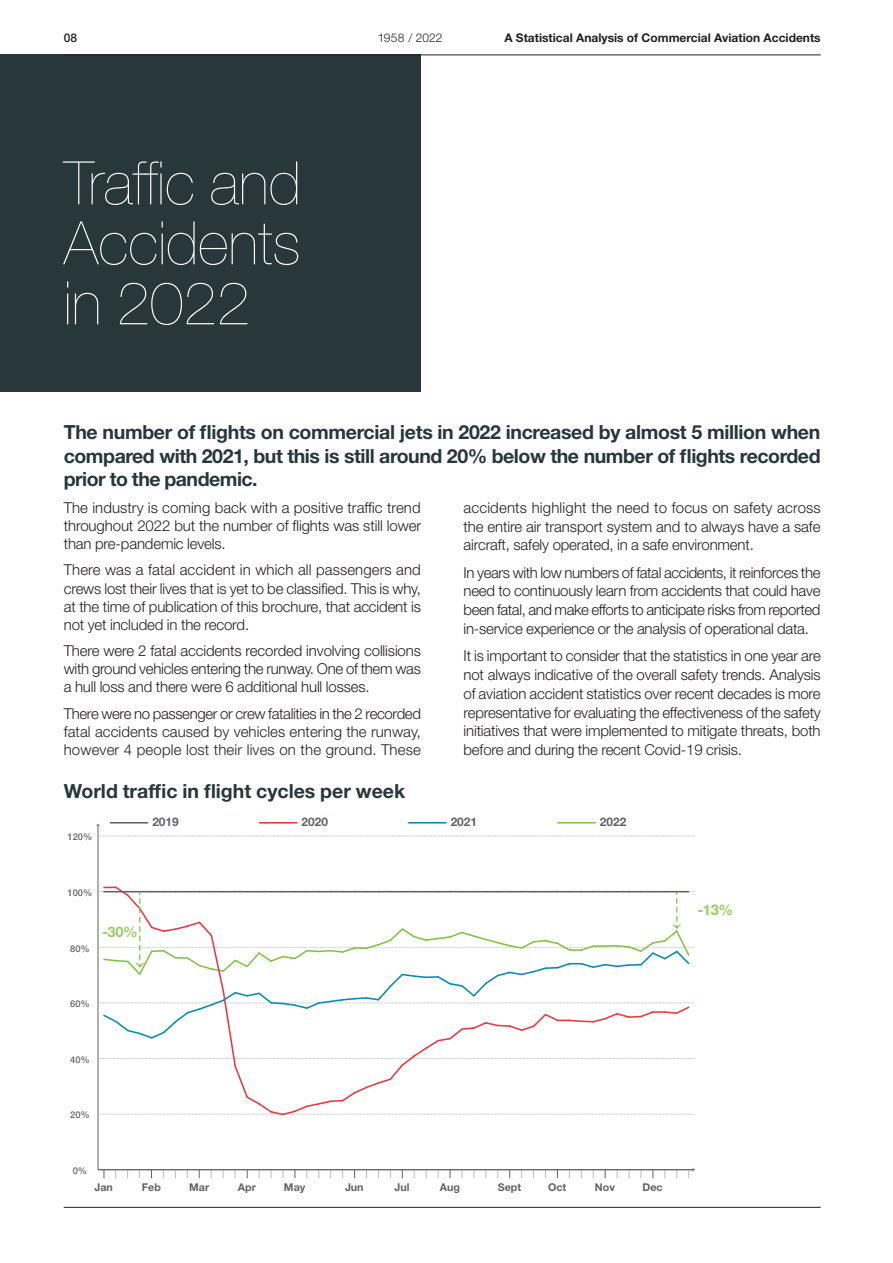
<style>
.page{position:relative;width:893px;height:1263px;background:#fff}
.page>*{position:absolute;margin:0;border:0;box-sizing:border-box;transform-origin:0 0}
.t1{font:200 60px/60px "Helvetica Neue LT Std";color:#fff;text-align:justify}
.t2{font:700 19.5px/23.4px "Helvetica Neue LT Std";letter-spacing:-.025em;color:#27373c;text-align:justify}
.t3{font:700 19.5px "Helvetica Neue LT Std";color:#27373c}
.t4{font:300 15px/18.8px "Helvetica Neue LT Std";letter-spacing:-.01em;color:#231f20;text-align:justify}
.t5{font:700 14.55px "Helvetica Neue LT Std";color:#9acd62}
.t6{font:700 12px "Helvetica Neue LT Std";color:#231f20}
.t7{font:300 12px "Helvetica Neue LT Std";letter-spacing:.01em;color:#231f20}
.t8{font:500 12px "Helvetica Neue LT Std";color:#231f20}
.t9{font:700 11.85px "Helvetica Neue LT Std";color:#636366}
.t10{font:700 10.65px "Helvetica Neue LT Std";color:#636366}
.t11{font:500 9.3px "Helvetica Neue LT Std";color:#636366}
</style>
<div class="page">
<hr style="left:98px;top:824px;width:1px;height:346px;background:#636366">
<hr style="left:98px;top:1169px;width:596px;height:1px;background:#636366">
<svg style="left:688px;top:1168px;width:7px;height:10px"></svg>
<svg style="left:98px;top:836px;width:597px;height:1px"></svg>
<hr style="left:558px;top:822px;width:37px;height:1px;background:#81c340">
<hr style="left:409px;top:822px;width:37px;height:1px;background:#008bb3">
<hr style="left:260px;top:822px;width:37px;height:1px;background:#ee343d">
<hr style="left:110px;top:822px;width:38px;height:1px;background:#636366">
<svg style="left:98px;top:885px;width:597px;height:231px"></svg>
<div style="left:0;top:55px;width:421px;height:337px;background:#27373c"></div>
<hr style="left:64px;top:55px;width:757px;height:1px;background:#231f20">
<hr style="left:64px;top:1207px;width:757px;height:1px;background:#231f20">
<p class="t8" style="left:64px;top:31px;width:15px">08</p>
<p class="t7" style="left:378px;top:31px;width:66px">1958 / 2022</p>
<p class="t6" style="left:504px;top:31px;width:318px">A Statistical Analysis of Commercial Aviation Accidents</p>
<h1 class="t1" style="left:64px;top:153px;width:239px">Traffic and Accidents in 2022</h1>
<h2 class="t2" style="left:64px;top:420px;width:758px">The number of flights on commercial jets in 2022 increased by almost 5 million when compared with 2021, but this is still around 20% below the number of flights recorded prior to the pandemic.</h2>
<p class="t4" style="left:64px;top:498px;width:359px;line-height:18px">The industry is coming back with a positive traffic trend throughout 2022 but the number of flights was still lower than pre-pandemic levels.</p>
<p class="t4" style="left:64px;top:561px;width:359px;line-height:18px">There was a fatal accident in which all passengers and crews lost their lives that is yet to be classified. This is why, at the time of publication of this brochure, that accident is not yet included in the record.</p>
<p class="t4" style="left:64px;top:641px;width:359px;line-height:18px">There were 2 fatal accidents recorded involving collisions with ground vehicles entering the runway. One of them was a hull loss and there were 6 additional hull losses.</p>
<p class="t4" style="left:64px;top:704px;width:359px;line-height:18px">There were no passenger or crew fatalities in the 2 recorded fatal accidents caused by vehicles entering the runway, however 4 people lost their lives on the ground. These</p>
<p class="t4" style="left:463px;top:498px;width:359px">accidents highlight the need to focus on safety across the entire air transport system and to always have a safe aircraft, safely operated, in a safe environment.</p>
<p class="t4" style="left:463px;top:563px;width:359px">In years with low numbers of fatal accidents, it reinforces the need to continuously learn from accidents that could have been fatal, and make efforts to anticipate risks from reported in-service experience or the analysis of operational data.</p>
<p class="t4" style="left:463px;top:646px;width:359px">It is important to consider that the statistics in one year are not always indicative of the overall safety trends. Analysis of aviation accident statistics over recent decades is more representative for evaluating the effectiveness of the safety initiatives that were implemented to mitigate threats, both before and during the recent Covid-19 crisis.</p>
<h2 class="t3" style="left:64px;top:779px;width:343px">World traffic in flight cycles per week</h2>
<p class="t11" style="left:68px;top:831px;width:26px">120%</p>
<p class="t9" style="left:152px;top:815px;width:28px">2019</p>
<p class="t9" style="left:301px;top:815px;width:28px">2020</p>
<p class="t9" style="left:451px;top:815px;width:28px">2021</p>
<p class="t9" style="left:600px;top:815px;width:28px">2022</p>
<p class="t11" style="left:68px;top:887px;width:26px">100%</p>
<p class="t11" style="left:70px;top:943px;width:21px">80%</p>
<p class="t5" style="left:102px;top:923px;width:37px">-30%</p>
<p class="t11" style="left:70px;top:998px;width:21px">60%</p>
<p class="t11" style="left:70px;top:1054px;width:21px">40%</p>
<p class="t11" style="left:70px;top:1109px;width:21px">20%</p>
<p class="t11" style="left:73px;top:1165px;width:16px">0%</p>
<p class="t10" style="left:95px;top:1180px;width:20px">Jan</p>
<p class="t10" style="left:142px;top:1180px;width:21px">Feb</p>
<p class="t10" style="left:189px;top:1180px;width:22px">Mar</p>
<p class="t10" style="left:238px;top:1180px;width:20px">Apr</p>
<p class="t10" style="left:284px;top:1180px;width:23px">May</p>
<p class="t10" style="left:345px;top:1180px;width:20px">Jun</p>
<p class="t10" style="left:395px;top:1180px;width:17px">Jul</p>
<p class="t10" style="left:440px;top:1180px;width:22px">Aug</p>
<p class="t10" style="left:498px;top:1180px;width:25px">Sept</p>
<p class="t10" style="left:548px;top:1180px;width:20px">Oct</p>
<p class="t10" style="left:595px;top:1180px;width:22px">Nov</p>
<p class="t10" style="left:642px;top:1180px;width:22px">Dec</p>
<p class="t5" style="left:697px;top:901px;width:37px">-13%</p>
</div>
